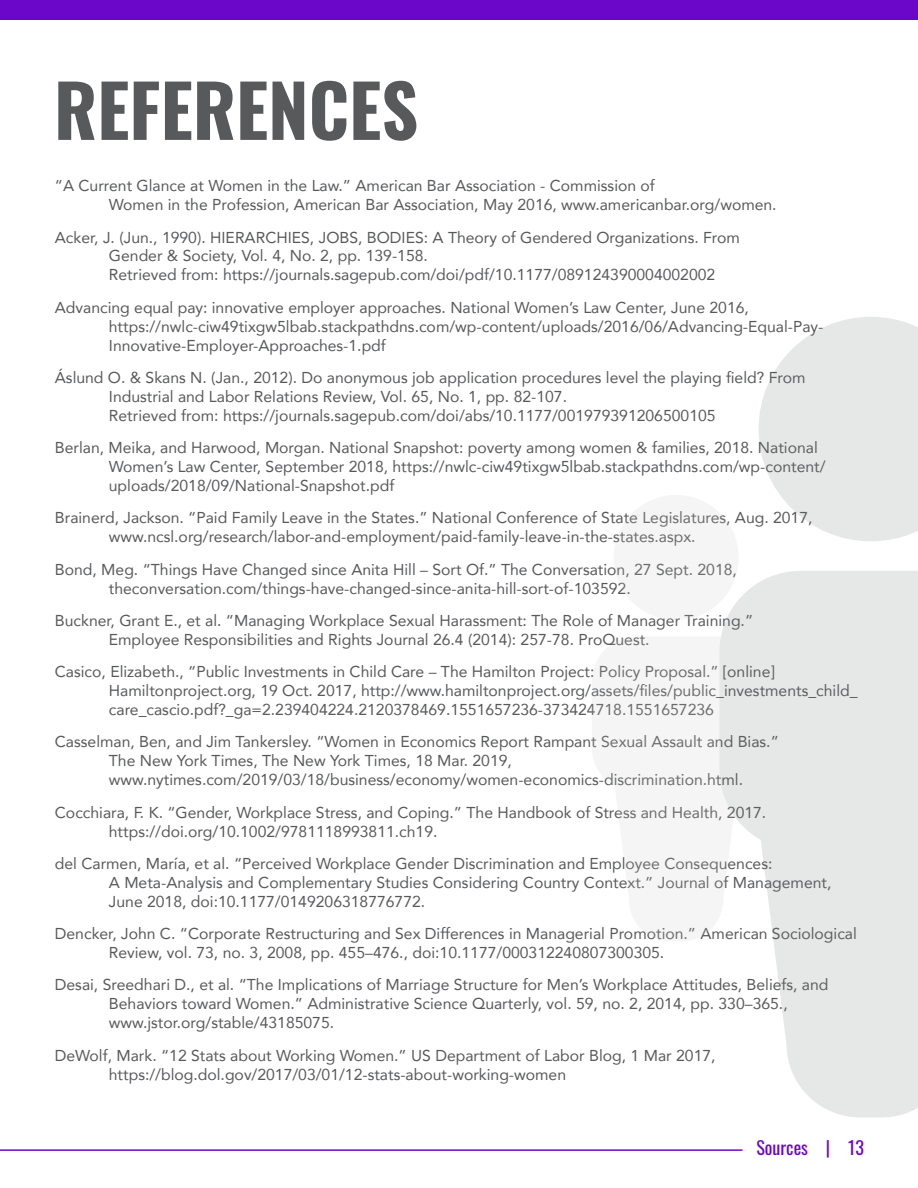
<style>
.page{position:relative;width:918px;height:1188px;background:#fff}
.page>*{position:absolute;margin:0;border:0;box-sizing:border-box;transform-origin:0 0}
.Headline_One{font:700 72px "Oswald";color:#58595b}
.t1{font:18px "Oswald";color:#6b07c9}
.Body_Copy{font:15.75px/18.9px "Avenir";color:#58595b}
</style>
<div class="page">
<hr style="left:0;top:1149px;width:742px;height:2px;background:#6b07c9">
<div style="left:0;top:0;width:918px;height:20px;background:#6b07c9"></div>
<div style="left:614px;top:495px;width:125px;height:125px;background:#f5f5f5;border-radius:50%"></div>
<svg style="left:759px;top:317px;width:159px;height:224px"></svg>
<svg style="left:719px;top:571px;width:199px;height:546px;fill:#e6e7e7"></svg>
<p class="Headline_One" style="left:54px;top:73px;width:366px">REFERENCES</p>
<p class="Body_Copy" style="left:109px;top:176px;width:669px;text-indent:-54px">“A Current Glance at Women in the Law.” American Bar Association - Commission of<br>Women in the Profession, American Bar Association, May 2016, www.americanbar.org/women.</p>
<p class="Body_Copy" style="left:109px;top:227px;width:633px;text-indent:-54px">Acker, J. (Jun., 1990). HIERARCHIES, JOBS, BODIES: A Theory of Gendered Organizations. From<br>Gender &amp; Society, Vol. 4, No. 2, pp. 139-158.<br>Retrieved from: https://journals.sagepub.com/doi/pdf/10.1177/089124390004002002</p>
<p class="Body_Copy" style="left:109px;top:297px;width:716px;text-indent:-54px">Advancing equal pay: innovative employer approaches. National Women’s Law Center, June 2016, https://nwlc-ciw49tixgw5lbab.stackpathdns.com/wp-content/uploads/2016/06/Advancing-Equal-Pay-<br>Innovative-Employer-Approaches-1.pdf</p>
<p class="Body_Copy" style="left:109px;top:368px;width:698px;text-indent:-54px">Áslund O. &amp; Skans N. (Jan., 2012). Do anonymous job application procedures level the playing field? From<br>Industrial and Labor Relations Review, Vol. 65, No. 1, pp. 82-107.<br>Retrieved from: https://journals.sagepub.com/doi/abs/10.1177/001979391206500105</p>
<p class="Body_Copy" style="left:109px;top:438px;width:718px;text-indent:-54px">Berlan, Meika, and Harwood, Morgan. National Snapshot: poverty among women &amp; families, 2018. National<br>Women’s Law Center, September 2018, https://nwlc-ciw49tixgw5lbab.stackpathdns.com/wp-content/ uploads/2018/09/National-Snapshot.pdf</p>
<p class="Body_Copy" style="left:109px;top:508px;width:705px;text-indent:-54px">Brainerd, Jackson. “Paid Family Leave in the States.” National Conference of State Legislatures, Aug. 2017, www.ncsl.org/research/labor-and-employment/paid-family-leave-in-the-states.aspx.</p>
<p class="Body_Copy" style="left:109px;top:559px;width:629px;text-indent:-54px">Bond, Meg. “Things Have Changed since Anita Hill – Sort Of.” The Conversation, 27 Sept. 2018, theconversation.com/things-have-changed-since-anita-hill-sort-of-103592.</p>
<p class="Body_Copy" style="left:109px;top:611px;width:646px;text-indent:-54px">Buckner, Grant E., et al. “Managing Workplace Sexual Harassment: The Role of Manager Training.”<br>Employee Responsibilities and Rights Journal 26.4 (2014): 257-78. ProQuest.</p>
<p class="Body_Copy" style="left:109px;top:662px;width:750px;text-indent:-54px">Casico, Elizabeth., “Public Investments in Child Care – The Hamilton Project: Policy Proposal.” [online]<br>Hamiltonproject.org, 19 Oct. 2017, http://www.hamiltonproject.org/assets/files/public_investments_child_ care_cascio.pdf?_ga=2.239404224.2120378469.1551657236-373424718.1551657236</p>
<p class="Body_Copy" style="left:109px;top:732px;width:671px;text-indent:-54px">Casselman, Ben, and Jim Tankersley. “Women in Economics Report Rampant Sexual Assault and Bias.”<br>The New York Times, The New York Times, 18 Mar. 2019, www.nytimes.com/2019/03/18/business/economy/women-economics-discrimination.html.</p>
<p class="Body_Copy" style="left:109px;top:802px;width:659px;text-indent:-54px">Cocchiara, F. K. “Gender, Workplace Stress, and Coping.” The Handbook of Stress and Health, 2017. https://doi.org/10.1002/9781118993811.ch19.</p>
<p class="Body_Copy" style="left:109px;top:854px;width:724px;text-indent:-54px">del Carmen, María, et al. “Perceived Workplace Gender Discrimination and Employee Consequences:<br>A Meta-Analysis and Complementary Studies Considering Country Context.” Journal of Management,<br>June 2018, doi:10.1177/0149206318776772.</p>
<p class="Body_Copy" style="left:109px;top:924px;width:750px;text-indent:-54px">Dencker, John C. “Corporate Restructuring and Sex Differences in Managerial Promotion.” American Sociological<br>Review, vol. 73, no. 3, 2008, pp. 455–476., doi:10.1177/000312240807300305.</p>
<p class="Body_Copy" style="left:109px;top:975px;width:721px;text-indent:-54px">Desai, Sreedhari D., et al. “The Implications of Marriage Structure for Men’s Workplace Attitudes, Beliefs, and<br>Behaviors toward Women.” Administrative Science Quarterly, vol. 59, no. 2, 2014, pp. 330–365., www.jstor.org/stable/43185075.</p>
<p class="Body_Copy" style="left:109px;top:1045px;width:608px;text-indent:-54px">DeWolf, Mark. “12 Stats about Working Women.” US Department of Labor Blog, 1 Mar 2017, https://blog.dol.gov/2017/03/01/12-stats-about-working-women</p>
<p class="t1" style="left:756px;top:1132px;width:109px">Sources | 13</p>
</div>
